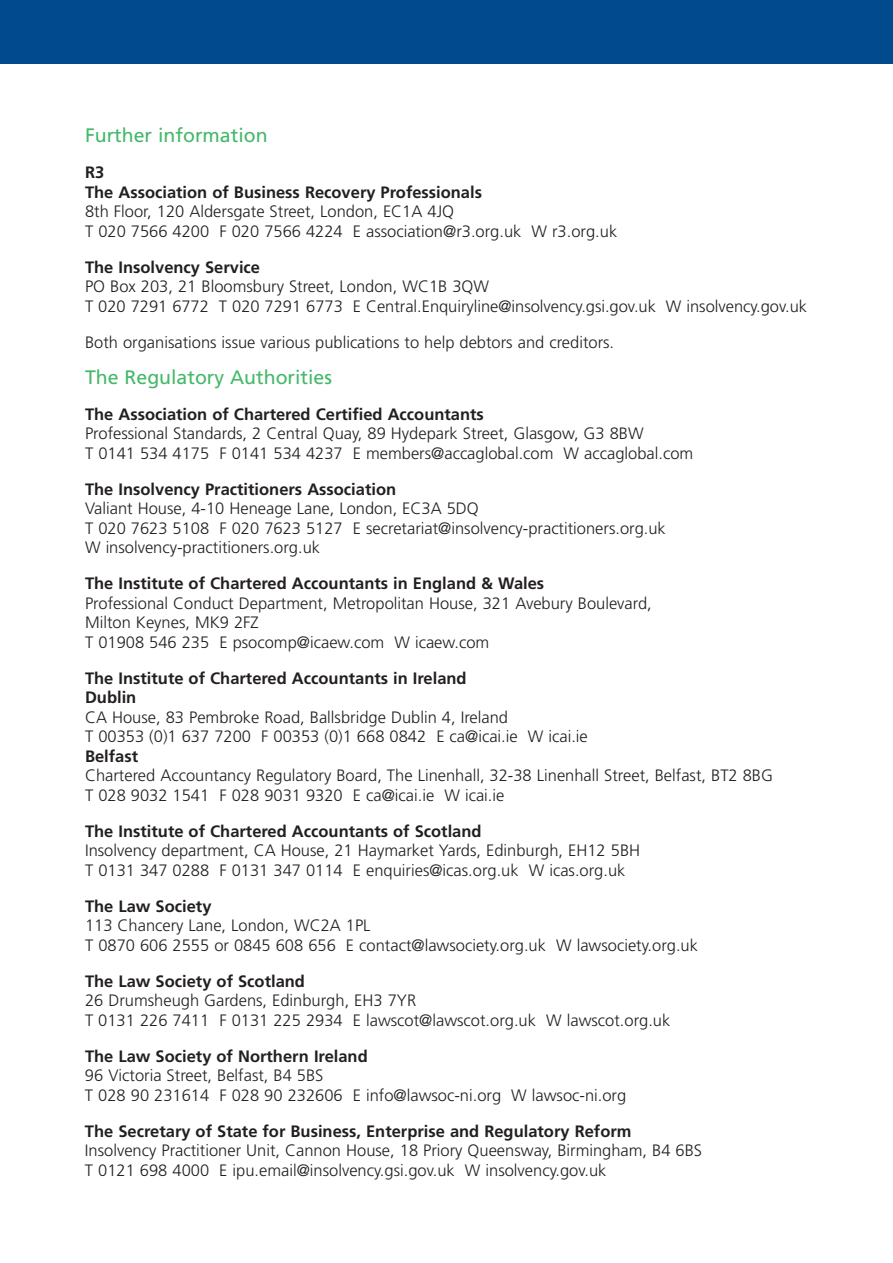
<style>
.page{position:relative;width:893px;height:1263px;background:#fff}
.page>*{position:absolute;margin:0;border:0;box-sizing:border-box;transform-origin:0 0}
.t1{font:19.5px "Frutiger";color:#44b869}
.t2{font:300 16.5px/19.5px "Frutiger";color:#231f20}
.t3{font:700 16.5px/19.5px "Frutiger";color:#231f20}
</style>
<div class="page">
<div style="left:0;top:0;width:893px;height:64px;background:#004a8d"></div>
<p class="t1" style="left:85px;top:128px;width:184px">Further information</p>
<p class="t3" style="left:85px;top:164px;width:398px">R3<br>The Association of Business Recovery Professionals</p>
<p class="t2" style="left:85px;top:203px;width:534px">8th Floor, 120 Aldersgate Street, London, EC1A 4JQ<br>T 020 7566 4200 F 020 7566 4224 E association@r3.org.uk W r3.org.uk</p>
<p class="t3" style="left:85px;top:258px;width:177px">The Insolvency Service</p>
<p class="t2" style="left:85px;top:278px;width:723px">PO Box 203, 21 Bloomsbury Street, London, WC1B 3QW<br>T 020 7291 6772 T 020 7291 6773 E Central.Enquiryline@insolvency.gsi.gov.uk W insolvency.gov.uk</p>
<p class="t2" style="left:85px;top:333px;width:531px">Both organisations issue various publications to help debtors and creditors.</p>
<p class="t1" style="left:85px;top:369px;width:248px">The Regulatory Authorities</p>
<p class="t3" style="left:85px;top:405px;width:400px">The Association of Chartered Certified Accountants</p>
<p class="t2" style="left:85px;top:425px;width:610px">Professional Standards, 2 Central Quay, 89 Hydepark Street, Glasgow, G3 8BW<br>T 0141 534 4175 F 0141 534 4237 E members@accaglobal.com W accaglobal.com</p>
<p class="t3" style="left:85px;top:480px;width:313px">The Insolvency Practitioners Association</p>
<p class="t2" style="left:85px;top:500px;width:582px">Valiant House, 4-10 Heneage Lane, London, EC3A 5DQ<br>T 020 7623 5108 F 020 7623 5127 E secretariat@insolvency-practitioners.org.uk<br>W insolvency-practitioners.org.uk</p>
<p class="t3" style="left:85px;top:575px;width:461px">The Institute of Chartered Accountants in England &amp; Wales</p>
<p class="t2" style="left:85px;top:594px;width:568px">Professional Conduct Department, Metropolitan House, 321 Avebury Boulevard,<br>Milton Keynes, MK9 2FZ<br>T 01908 546 235 E psocomp@icaew.com W icaew.com</p>
<p class="t3" style="left:85px;top:669px;width:383px">The Institute of Chartered Accountants in Ireland<br>Dublin</p>
<p class="t2" style="left:85px;top:708px;width:504px">CA House, 83 Pembroke Road, Ballsbridge Dublin 4, Ireland<br>T 00353 (0)1 637 7200 F 00353 (0)1 668 0842 E ca@icai.ie W icai.ie</p>
<p class="t3" style="left:85px;top:747px;width:55px">Belfast</p>
<p class="t2" style="left:85px;top:767px;width:689px">Chartered Accountancy Regulatory Board, The Linenhall, 32-38 Linenhall Street, Belfast, BT2 8BG<br>T 028 9032 1541 F 028 9031 9320 E ca@icai.ie W icai.ie</p>
<p class="t3" style="left:85px;top:822px;width:398px">The Institute of Chartered Accountants of Scotland</p>
<p class="t2" style="left:85px;top:842px;width:557px">Insolvency department, CA House, 21 Haymarket Yards, Edinburgh, EH12 5BH<br>T 0131 347 0288 F 0131 347 0114 E enquiries@icas.org.uk W icas.org.uk</p>
<p class="t3" style="left:85px;top:897px;width:128px">The Law Society</p>
<p class="t2" style="left:85px;top:917px;width:614px">113 Chancery Lane, London, WC2A 1PL<br>T 0870 606 2555 or 0845 608 656 E contact@lawsociety.org.uk W lawsociety.org.uk</p>
<p class="t3" style="left:85px;top:972px;width:222px">The Law Society of Scotland</p>
<p class="t2" style="left:85px;top:992px;width:587px">26 Drumsheugh Gardens, Edinburgh, EH3 7YR<br>T 0131 226 7411 F 0131 225 2934 E lawscot@lawscot.org.uk W lawscot.org.uk</p>
<p class="t3" style="left:85px;top:1047px;width:284px">The Law Society of Northern Ireland</p>
<p class="t2" style="left:85px;top:1067px;width:543px">96 Victoria Street, Belfast, B4 5BS<br>T 028 90 231614 F 028 90 232606 E info@lawsoc-ni.org W lawsoc-ni.org</p>
<p class="t3" style="left:85px;top:1122px;width:548px">The Secretary of State for Business, Enterprise and Regulatory Reform</p>
<p class="t2" style="left:85px;top:1142px;width:619px">Insolvency Practitioner Unit, Cannon House, 18 Priory Queensway, Birmingham, B4 6BS<br>T 0121 698 4000 E ipu.email@insolvency.gsi.gov.uk W insolvency.gov.uk</p>
</div>
